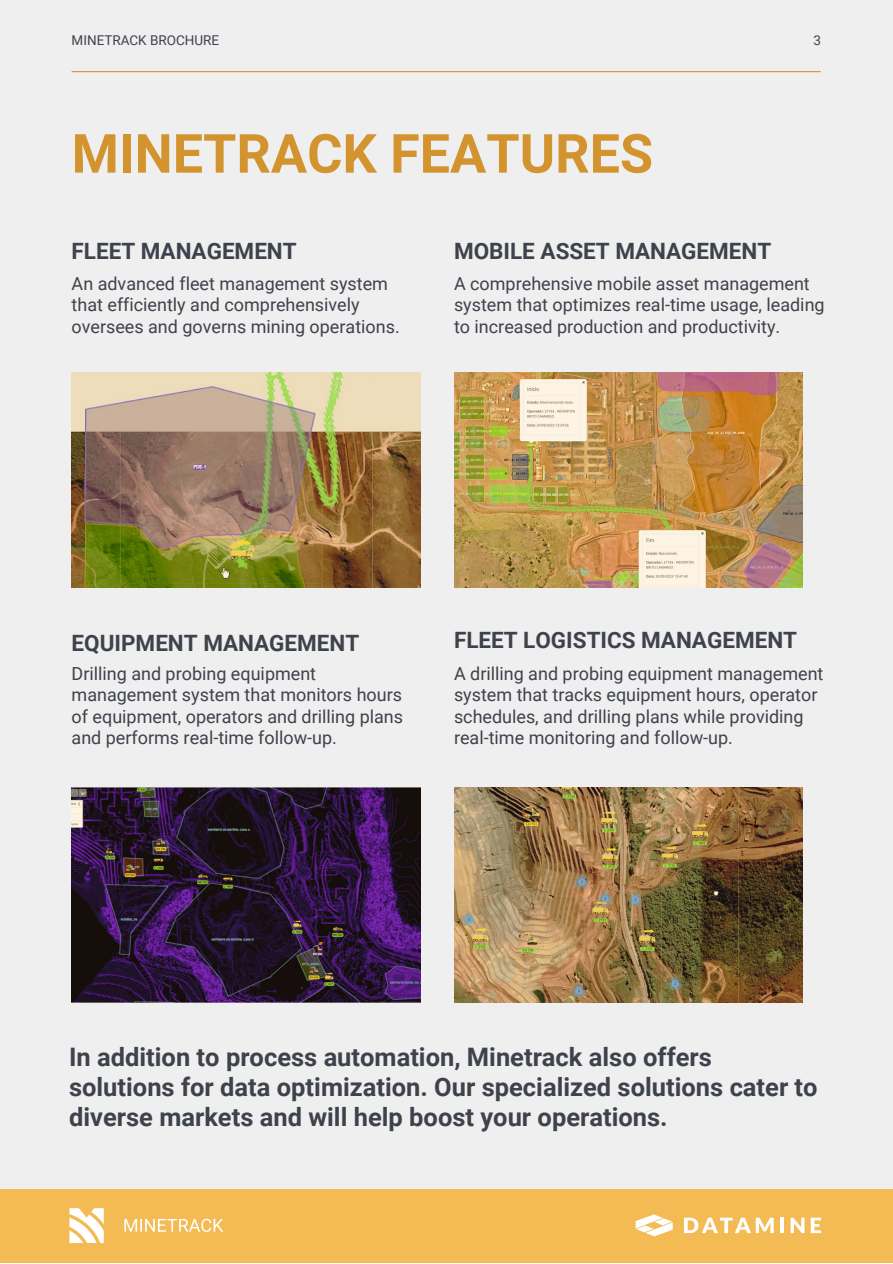
<style>
.page{position:relative;width:893px;height:1264px;background:#fff}
.page>*{position:absolute;margin:0;border:0;box-sizing:border-box;transform-origin:0 0}
.t1{font:700 54px "Roboto";color:#d3942f}
.t2{font:700 25.5px/30.3px "Roboto";color:#3e424b}
.t3{font:700 22.5px "Roboto";color:#3e424b}
.t4{font:18px/21.3px "Roboto";color:#3e424b}
.t5{font:13.5px "Roboto";color:#3e424b}
</style>
<div class="page">
<div style="left:0;top:0;width:892px;height:1262px;background:#efefef"></div>
<div style="left:0;top:1189px;width:892px;height:73px;background:#f4ba53"></div>
<svg style="left:684px;top:1217px;width:89px;height:16px"></svg>
<hr style="left:780px;top:1217px;width:4px;height:15px;background:#fff">
<svg style="left:790px;top:1217px;width:14px;height:16px"></svg>
<svg style="left:810px;top:1217px;width:11px;height:16px"></svg>
<svg style="left:635px;top:1214px;width:37px;height:22px"></svg>
<hr style="left:72px;top:71px;width:748px;height:1px;background:#d3942f">
<img style="left:454px;top:787px;width:348px;height:215px">
<img style="left:72px;top:372px;width:348px;height:215px">
<svg style="left:124px;top:1218px;width:99px;height:13px"></svg>
<svg style="left:69px;top:1208px;width:35px;height:34px"></svg>
<img style="left:72px;top:787px;width:348px;height:215px">
<img style="left:454px;top:372px;width:348px;height:215px">
<p class="t5" style="left:72px;top:33px;width:149px">MINETRACK BROCHURE</p>
<p class="t5" style="left:813px;top:33px;width:9px">3</p>
<p class="t1" style="left:72px;top:123px;width:583px">MINETRACK FEATURES</p>
<p class="t3" style="left:72px;top:238px;width:226px">FLEET MANAGEMENT</p>
<p class="t4" style="left:72px;top:273px;width:329px">An advanced fleet management system that efficiently and comprehensively oversees and governs mining operations.</p>
<p class="t3" style="left:454px;top:238px;width:319px">MOBILE ASSET MANAGEMENT</p>
<p class="t4" style="left:454px;top:273px;width:372px">A comprehensive mobile asset management system that optimizes real-time usage, leading to increased production and productivity.</p>
<p class="t3" style="left:72px;top:630px;width:289px">EQUIPMENT MANAGEMENT</p>
<p class="t4" style="left:72px;top:663px;width:333px">Drilling and probing equipment management system that monitors hours of equipment, operators and drilling plans and performs real-time follow-up.</p>
<p class="t3" style="left:454px;top:627px;width:344px">FLEET LOGISTICS MANAGEMENT</p>
<p class="t4" style="left:454px;top:663px;width:371px">A drilling and probing equipment management system that tracks equipment hours, operator schedules, and drilling plans while providing real-time monitoring and follow-up.</p>
<p class="t2" style="left:69px;top:1041px;width:750px">In addition to process automation, Minetrack also offers solutions for data optimization. Our specialized solutions cater to diverse markets and will help boost your operations.</p>
</div>
